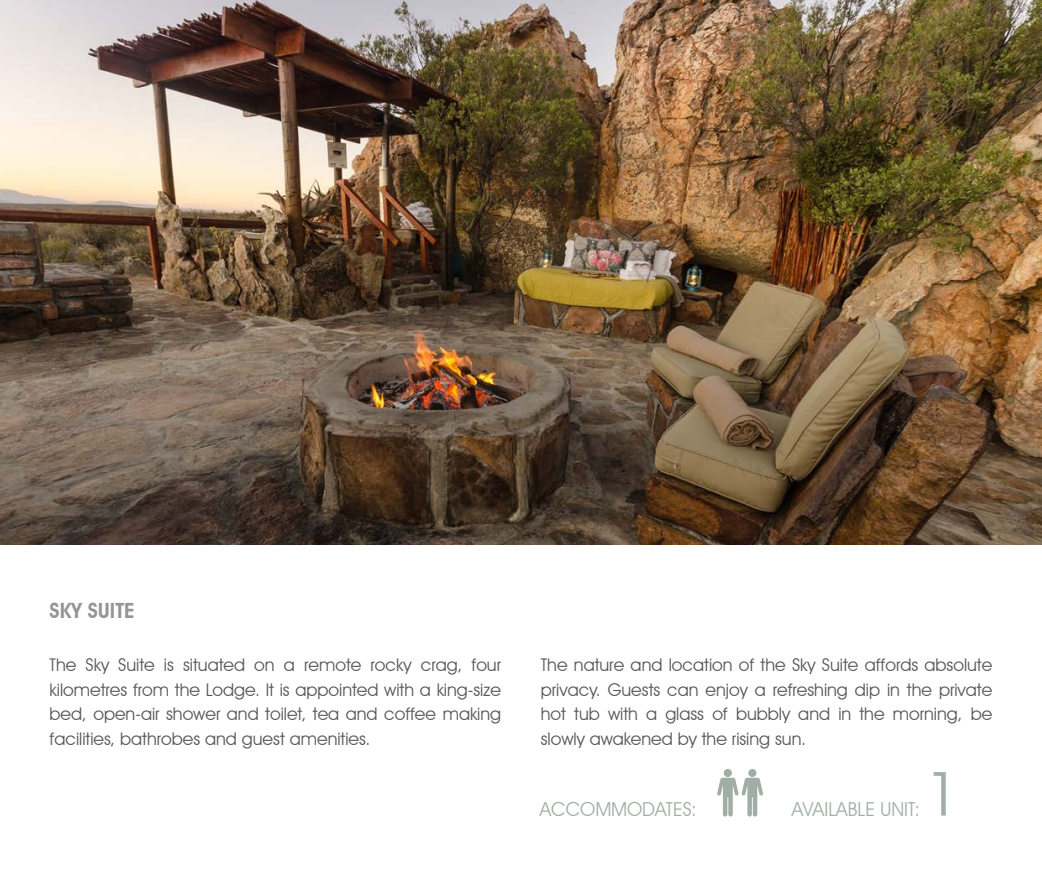
<style>
.page{position:relative;width:1042px;height:893px;background:#fff}
.page>*{position:absolute;margin:0;border:0;box-sizing:border-box;transform-origin:0 0}
.points{font:61.25px "Avant Garde IT Cby BT";color:#a0aea5}
.Sub-heading{font:600 21px "Avant Garde IT Cby BT";color:#939598}
.points-2{font:19.25px "Avant Garde IT Cby BT";color:#a0aea5}
.t1{font:17.5px/24.5px "Avant Garde IT Cby BT";color:#57585a;text-align:justify}
</style>
<div class="page">
<img style="left:0;top:0;width:1042px;height:544px">
<div style="left:724px;top:769px;width:8px;height:8px;background:#a0aea5;border-radius:50%"></div>
<svg style="left:717px;top:778px;width:46px;height:38px"></svg>
<div style="left:748px;top:769px;width:8px;height:8px;background:#a0aea5;border-radius:50%"></div>
<p class="Sub-heading" style="left:50px;top:598px;width:87px">SKY SUITE</p>
<p class="t1" style="left:50px;top:652px;width:453px">The Sky Suite is situated on a remote rocky crag, four kilometres from the Lodge. It is appointed with a king-size bed, open-air shower and toilet, tea and coffee making facilities, bathrobes and guest amenities.</p>
<p class="t1" style="left:541px;top:652px;width:453px">The nature and location of the Sky Suite affords absolute privacy. Guests can enjoy a refreshing dip in the private hot tub with a glass of bubbly and in the morning, be slowly awakened by the rising sun.</p>
<p class="points-2" style="left:540px;top:797px;width:159px">ACCOMMODATES:</p>
<p class="points-2" style="left:792px;top:797px;width:130px">AVAILABLE UNIT:</p>
<p class="points" style="left:925px;top:757px;width:36px">1</p>
</div>
